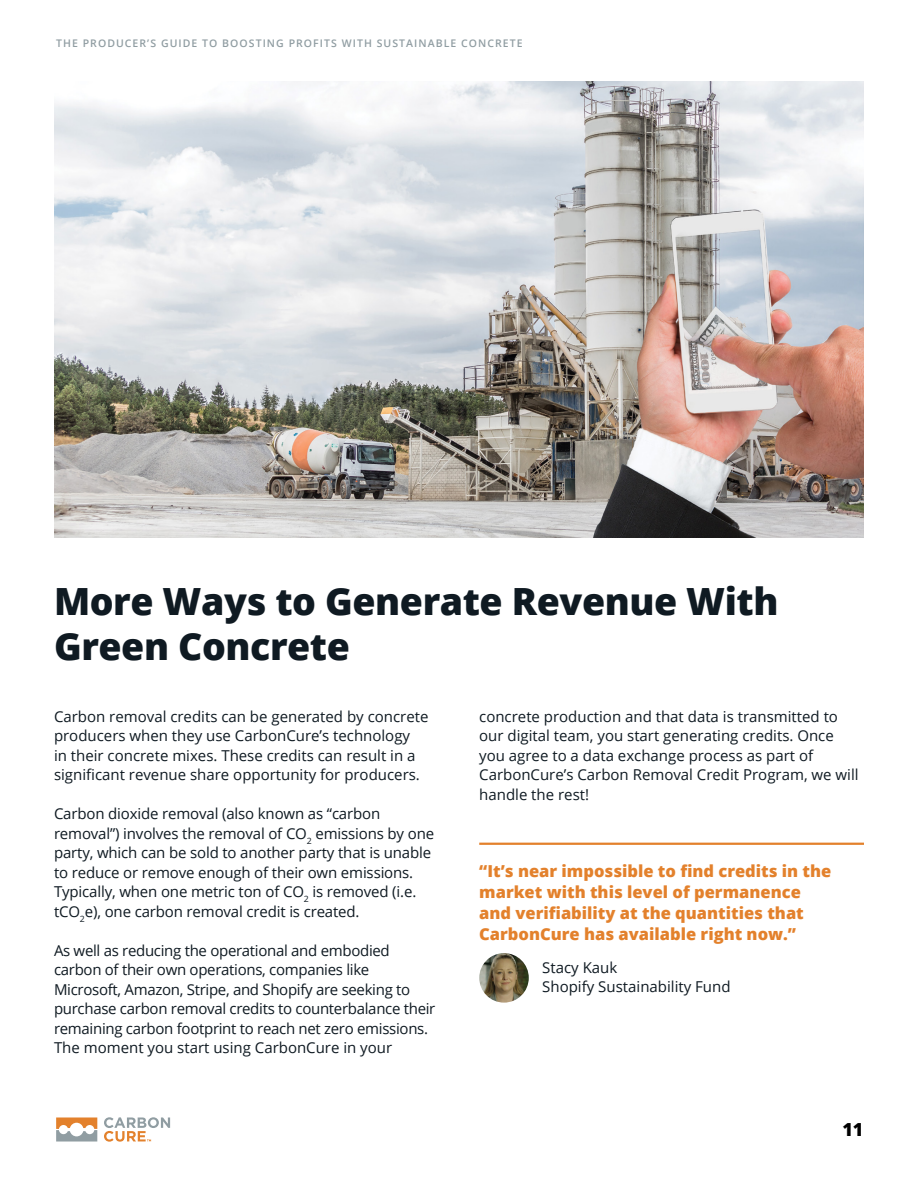
<style>
.page{position:relative;width:918px;height:1188px;background:#fff}
.page>*{position:absolute;margin:0;border:0;box-sizing:border-box;transform-origin:0 0}
.t1{font:800 37.5px/45px "Open Sans";letter-spacing:-.01em;color:#0f1a22}
.t2{font:800 18px "Open Sans";color:#000}
.t3{font:800 16.5px/21px "Open Sans";color:#e3812c}
.t4{font:15px/19.5px "Open Sans";letter-spacing:-.01em;color:#0f1a22}
.t5{font:600 10.5px "Open Sans";letter-spacing:.1em;color:#909da2}
</style>
<div class="page">
<img style="left:54px;top:81px;width:810px;height:456px">
<hr style="left:479px;top:843px;width:385px;height:2px;background:#e3812c">
<img style="left:479px;top:953px;width:50px;height:50px;border-radius:25px">
<svg style="left:56px;top:1118px;width:41px;height:24px"></svg>
<svg style="left:104px;top:1117px;width:66px;height:25px"></svg>
<p class="t5" style="left:56px;top:37px;width:468px">THE PRODUCER’S GUIDE TO BOOSTING PROFITS WITH SUSTAINABLE CONCRETE</p>
<h1 class="t1" style="left:54px;top:582px;width:726px">More Ways to Generate Revenue With<br>Green Concrete</h1>
<p class="t4" style="left:54px;top:708px;width:376px">Carbon removal credits can be generated by concrete producers when they use CarbonCure’s technology<br>in their concrete mixes. These credits can result in a signi昀椀cant revenue share opportunity for producers.</p>
<p class="t4" style="left:54px;top:805px;width:382px">Carbon dioxide removal (also known as “carbon removal”) involves the removal of CO<sub>2</sub> emissions by one party, which can be sold to another party that is unable to reduce or remove enough of their own emissions.<br>Typically, when one metric ton of CO<sub>2</sub> is removed (i.e. tCO<sub>2</sub>e), one carbon removal credit is created.</p>
<p class="t4" style="left:54px;top:942px;width:383px">As well as reducing the operational and embodied carbon of their own operations, companies like Microsoft, Amazon, Stripe, and Shopify are seeking to purchase carbon removal credits to counterbalance their remaining carbon footprint to reach net zero emissions.<br>The moment you start using CarbonCure in your</p>
<p class="t4" style="left:479px;top:708px;width:381px">concrete production and that data is transmitted to our digital team, you start generating credits. Once you agree to a data exchange process as part of CarbonCure’s Carbon Removal Credit Program, we will handle the rest!</p>
<p class="t3" style="left:479px;top:859px;width:354px">“It’s near impossible to 昀椀nd credits in the market with this level of permanence and veri昀椀ability at the quantities that CarbonCure has available right now.”</p>
<p class="t4" style="left:542px;top:959px;width:190px">Stacy Kauk<br>Shopify Sustainability Fund</p>
<p class="t2" style="left:842px;top:1122px;width:23px">11</p>
</div>
